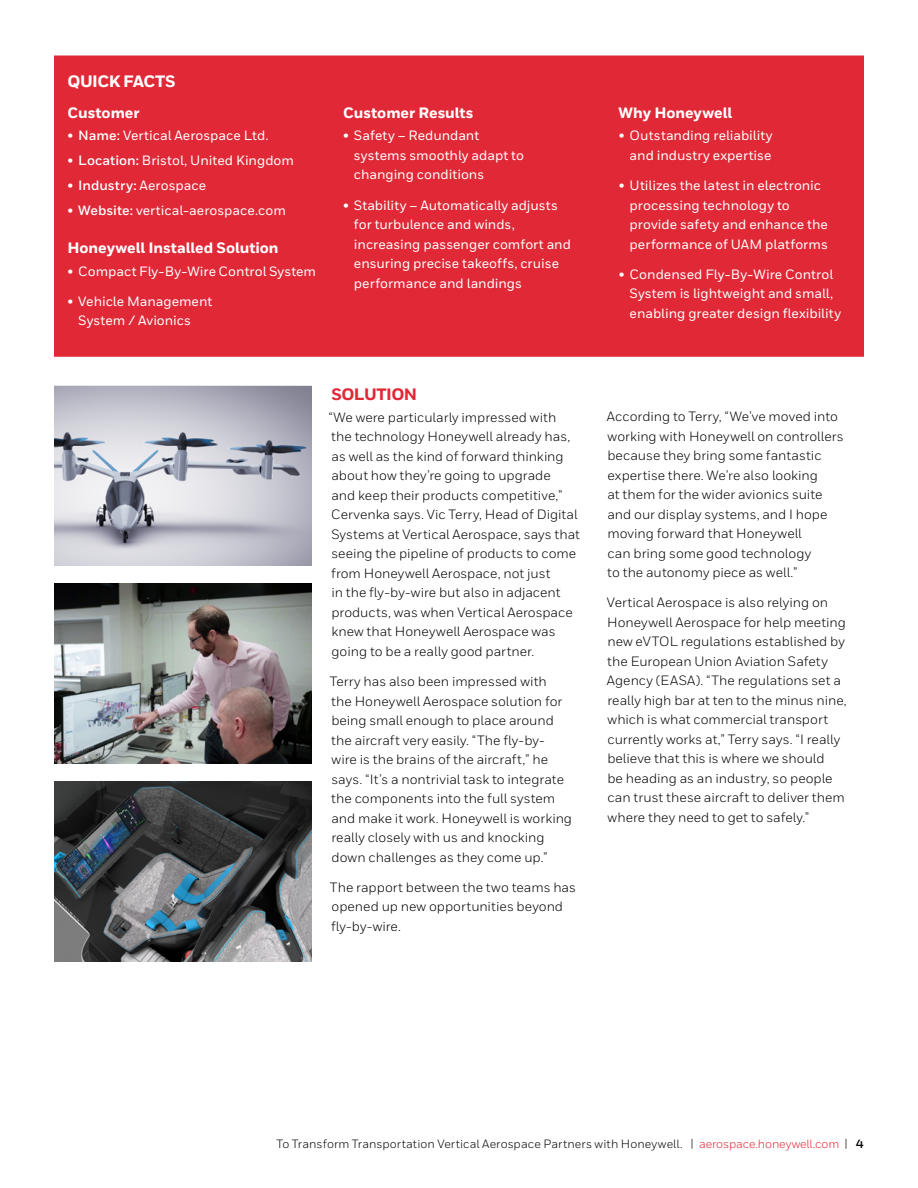
<style>
.page{position:relative;width:918px;height:1188px;background:#fff}
.page>*{position:absolute;margin:0;border:0;box-sizing:border-box;transform-origin:0 0}
.Red_Sidebar__Heading{font:800 16.5px "Honeywell Sans";letter-spacing:-.03em;color:#fff}
.Heading_2__11_12{font:800 16.5px "Honeywell Sans";letter-spacing:-.035em;color:#e02836}
.Red_Sidebar__Heading-2{font:800 15px "Honeywell Sans";letter-spacing:-.005em;color:#fff}
.Body__9_13_pt{font:13.5px/19.5px "Honeywell Sans";color:#000}
.t1{font:500 13.5px/19.5px "Honeywell Sans";color:#fff}
.MASTER__Header_Foote{font:12px "Honeywell Sans";letter-spacing:.005em;color:#000}
.s1{font-weight:700}
.s2{color:#e02836}
</style>
<div class="page">
<img style="left:54px;top:782px;width:258px;height:180px">
<img style="left:54px;top:584px;width:258px;height:180px">
<img style="left:54px;top:386px;width:258px;height:180px">
<div style="left:54px;top:56px;width:810px;height:301px;background:#e02836"></div>
<p class="Red_Sidebar__Heading" style="left:68px;top:71px;width:110px">QUICK FACTS</p>
<p class="Red_Sidebar__Heading-2" style="left:68px;top:104px;width:74px">Customer</p>
<p class="t1" style="left:68px;top:126px;width:203px">• <span class="s1">Name:</span> Vertical Aerospace Ltd.</p>
<p class="t1" style="left:68px;top:151px;width:228px">• <span class="s1">Location:</span> Bristol, United Kingdom</p>
<p class="t1" style="left:68px;top:176px;width:140px">• <span class="s1">Industry:</span> Aerospace</p>
<p class="t1" style="left:68px;top:201px;width:220px">• <span class="s1">Website:</span> vertical-aerospace.com</p>
<p class="Red_Sidebar__Heading-2" style="left:67px;top:239px;width:213px">Honeywell Installed Solution</p>
<p class="t1" style="left:68px;top:261px;width:250px">• Compact Fly-By-Wire Control System</p>
<p class="t1" style="left:78px;top:292px;width:136px;text-indent:-11px">• Vehicle Management<br>System / Avionics</p>
<p class="Red_Sidebar__Heading-2" style="left:343px;top:104px;width:132px">Customer Results</p>
<p class="t1" style="left:354px;top:126px;width:171px;text-indent:-11px">• Safety – Redundant systems smoothly adapt to changing conditions</p>
<p class="t1" style="left:354px;top:195px;width:219px;text-indent:-11px">• Stability – Automatically adjusts for turbulence and winds, increasing passenger comfort and ensuring precise takeoffs, cruise performance and landings</p>
<p class="Heading_2__11_12" style="left:331px;top:384px;width:87px">SOLUTION</p>
<p class="Body__9_13_pt" style="left:328px;top:407px;width:253px">“We were particularly impressed with the technology Honeywell already has, as well as the kind of forward thinking about how they’re going to upgrade<br>and keep their products competitive,” Cervenka says. Vic Terry, Head of Digital Systems at Vertical Aerospace, says that seeing the pipeline of products to come from Honeywell Aerospace, not just<br>in the fly-by-wire but also in adjacent products, was when Vertical Aerospace knew that Honeywell Aerospace was going to be a really good partner.</p>
<p class="Body__9_13_pt" style="left:330px;top:672px;width:244px">Terry has also been impressed with<br>the Honeywell Aerospace solution for being small enough to place around the aircraft very easily. “The fly-by-<br>wire is the brains of the aircraft,” he says. “It’s a nontrivial task to integrate the components into the full system and make it work. Honeywell is working really closely with us and knocking down challenges as they come up.”</p>
<p class="Body__9_13_pt" style="left:330px;top:877px;width:248px">The rapport between the two teams has opened up new opportunities beyond fly-by-wire.</p>
<p class="Red_Sidebar__Heading-2" style="left:619px;top:104px;width:115px">Why Honeywell</p>
<p class="t1" style="left:619px;top:126px;width:155px;text-align:right">• Outstanding reliability and industry expertise</p>
<p class="t1" style="left:630px;top:176px;width:200px;text-indent:-11px">• Utilizes the latest in electronic processing technology to provide safety and enhance the performance of UAM platforms</p>
<p class="t1" style="left:630px;top:265px;width:213px;text-indent:-11px">• Condensed Fly-By-Wire Control<br>System is lightweight and small, enabling greater design flexibility</p>
<p class="Body__9_13_pt" style="left:607px;top:407px;width:238px">According to Terry, “We’ve moved into working with Honeywell on controllers because they bring some fantastic expertise there. We’re also looking<br>at them for the wider avionics suite and our display systems, and I hope moving forward that Honeywell<br>can bring some good technology<br>to the autonomy piece as well.”</p>
<p class="Body__9_13_pt" style="left:607px;top:593px;width:241px">Vertical Aerospace is also relying on Honeywell Aerospace for help meeting new eVTOL regulations established by the European Union Aviation Safety Agency (EASA). “The regulations set a really high bar at ten to the minus nine, which is what commercial transport currently works at,” Terry says. “I really believe that this is where we should<br>be heading as an industry, so people can trust these aircraft to deliver them where they need to get to safely.”</p>
<p class="MASTER__Header_Foote" style="left:276px;top:1136px;width:589px">To Transform Transportation Vertical Aerospace Partners with Honeywell. | <span class="s2">aerospace.honeywell.com</span> | <span class="s1">4</span></p>
</div>
